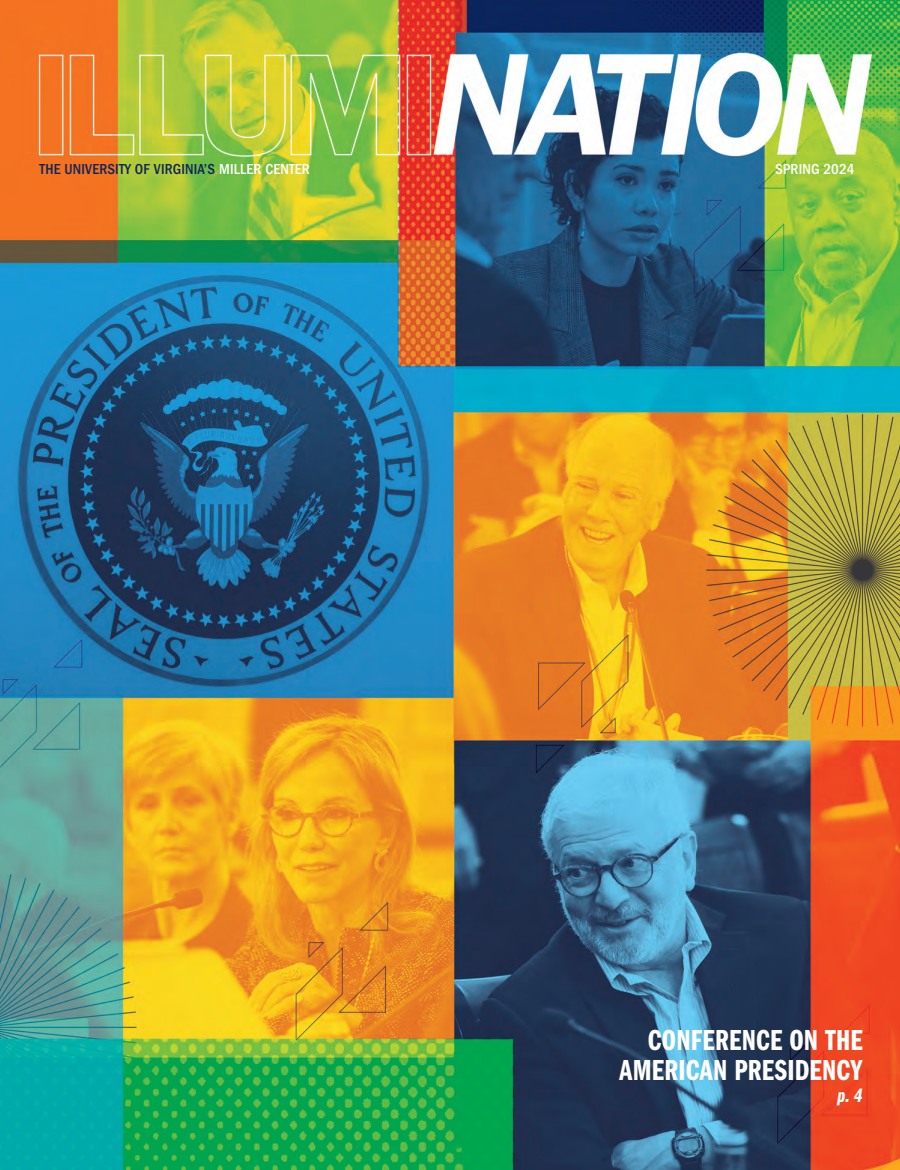
<style>
.page{position:relative;width:900px;height:1170px;background:#fff}
.page>*{position:absolute;margin:0;border:0;box-sizing:border-box;transform-origin:0 0}
.t1{font:30px/29.5px "ITC Franklin Gothic Std Dm Cp";letter-spacing:.005em;color:#fff;text-align:right}
.t2{font:20px "ITC Franklin Gothic Std Dm Cp It";color:#fff}
.t3{font:500 condensed 15px "ITC Franklin Gothic Std";letter-spacing:.01em;color:#0c255b}
.t4{font:500 condensed 15px "ITC Franklin Gothic Std";letter-spacing:.01em;color:#fff}
.s1{color:#fff}
</style>
<div class="page">
<img style="left:0;top:0;width:900px;height:1170px">
<p class="t3" style="left:40px;top:161px;width:272px">THE UNIVERSITY OF VIRGINIA’S <span class="s1">MILLER CENTER</span></p>
<p class="t4" style="left:775px;top:161px;width:81px">SPRING 2024</p>
<h1 class="t1" style="left:620px;top:1026px;width:245px">CONFERENCE ON THE<br>AMERICAN PRESIDENCY</h1>
<h2 class="t2" style="left:837px;top:1084px;width:27px">p. 4</h2>
</div>
